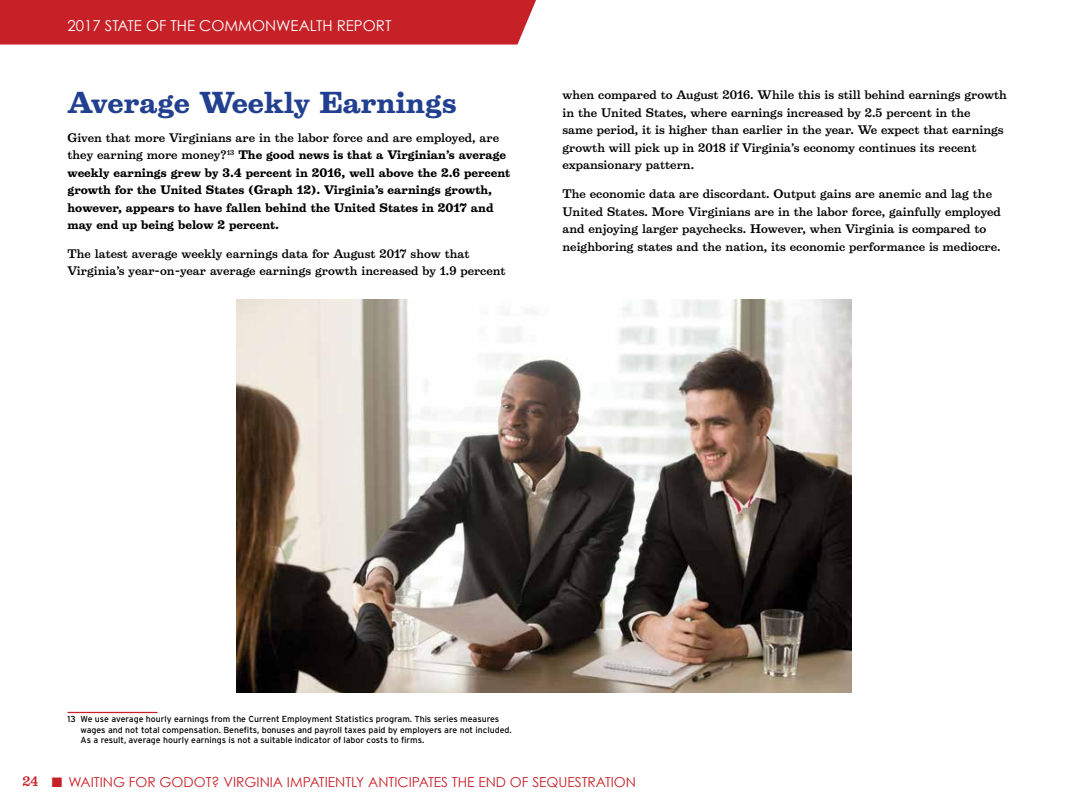
<style>
.page{position:relative;width:1080px;height:810px;background:#fff}
.page>*{position:absolute;margin:0;border:0;box-sizing:border-box;transform-origin:0 0}
.t1{font:700 27.5px "Belizio";color:#224090}
.t2{font:15px "Century Gothic";color:#fff}
.t3{font:13.75px "Century Gothic";color:#c72128}
.t4{font:500 11.25px/17.5px "Belizio";color:#000}
.t5{font:700 11.25px/17.5px "Belizio";color:#000}
.t6{font:8.75px/10px "Interstate";color:#000}
.s1{font-weight:500}
.s2{font-family:"Belizio";font-weight:500;font-size:12.5px}
</style>
<div class="page">
<div style="left:0;top:0;width:536px;height:45px;background:#c72128"></div>
<hr style="left:68px;top:712px;width:90px;height:1px;background:#c72128">
<img style="left:237px;top:299px;width:614px;height:393px">
<h2 class="t2" style="left:68px;top:16px;width:325px">2017 STATE OF THE COMMONWEALTH REPORT</h2>
<h1 class="t1" style="left:68px;top:85px;width:391px">Average Weekly Earnings</h1>
<p class="t5" style="left:68px;top:128px;width:444px"><span class="s1">Given that more Virginians are in the labor force and are employed, are they earning more money?</span><sup>13</sup> The good news is that a Virginian’s average weekly earnings grew by 3.4 percent in 2016, well above the 2.6 percent growth for the United States (Graph 12). Virginia’s earnings growth, however, appears to have fallen behind the United States in 2017 and may end up being below 2 percent.</p>
<p class="t4" style="left:68px;top:245px;width:440px">The latest average weekly earnings data for August 2017 show that<br>Virginia’s year-on-year average earnings growth increased by 1.9 percent</p>
<p class="t4" style="left:562px;top:86px;width:446px">when compared to August 2016. While this is still behind earnings growth in the United States, where earnings increased by 2.5 percent in the<br>same period, it is higher than earlier in the year. We expect that earnings growth will pick up in 2018 if Virginia’s economy continues its recent expansionary pattern.</p>
<p class="t4" style="left:562px;top:185px;width:440px">The economic data are discordant. Output gains are anemic and lag the United States. More Virginians are in the labor force, gainfully employed and enjoying larger paychecks. However, when Virginia is compared to neighboring states and the nation, its economic performance is mediocre.</p>
<p class="t6" style="left:81px;top:714px;width:433px;text-indent:-13px">13 We use average hourly earnings from the Current Employment Statistics program. This series measures wages and not total compensation. Benefits, bonuses and payroll taxes paid by employers are not included.<br>As a result, average hourly earnings is not a suitable indicator of labor costs to firms.</p>
<p class="t3" style="left:22px;top:773px;width:615px"><span class="s2">24</span> ■ WAITING FOR GODOT? VIRGINIA IMPATIENTLY ANTICIPATES THE END OF SEQUESTRATION</p>
</div>
